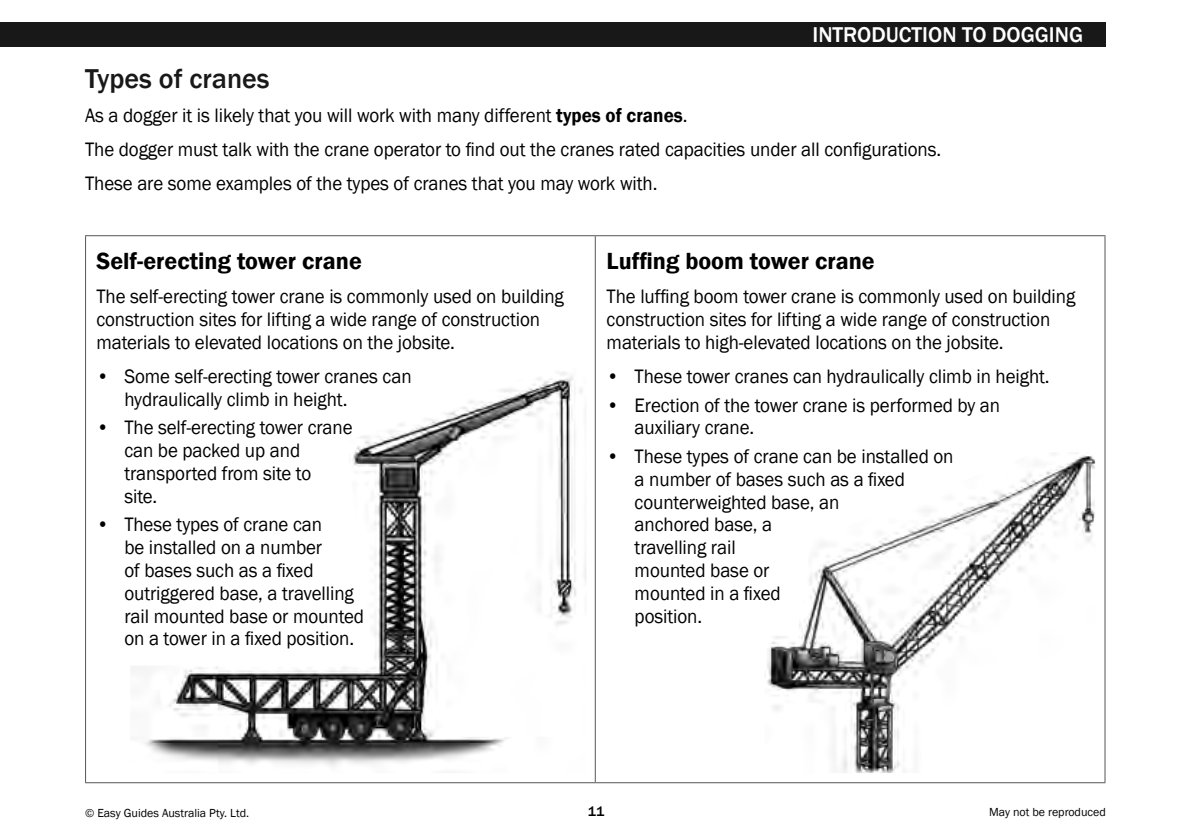
<style>
.page{position:relative;width:1191px;height:840px;background:#fff}
.page>*{position:absolute;margin:0;border:0;box-sizing:border-box;transform-origin:0 0}
.t1{font:500 28px "Franklin Gothic";color:#181818}
.t2{font:600 24px "Franklin Gothic";color:#000}
.t3{font:500 22px "Franklin Gothic";color:#fff}
.t4{font:20px/22.8px "Franklin Gothic";letter-spacing:-.005em;color:#000;scale:.95 1}
.t5{font:500 14px "Franklin Gothic";color:#000}
.t6{font:12px "Franklin Gothic";color:#000}
.s1{font-weight:600}
</style>
<div class="page">
<div style="left:0;top:23px;width:1106px;height:24px;background:#181818"></div>
<hr style="left:595px;top:236px;width:1px;height:545px;background:#555">
<hr style="left:1104px;top:236px;width:1px;height:545px;background:#555">
<hr style="left:85px;top:235px;width:510px;height:1px;background:#555">
<hr style="left:85px;top:236px;width:1px;height:545px;background:#555">
<hr style="left:595px;top:235px;width:510px;height:1px;background:#555">
<hr style="left:85px;top:781px;width:510px;height:1px;background:#555">
<hr style="left:595px;top:781px;width:510px;height:1px;background:#555">
<img style="left:767px;top:453px;width:328px;height:319px">
<img style="left:131px;top:372px;width:455px;height:395px">
<p class="t3" style="left:812px;top:21px;width:272px">INTRODUCTION TO DOGGING</p>
<h1 class="t1" style="left:85px;top:61px;width:186px">Types of cranes</h1>
<p class="t4" style="left:85px;top:98px;width:902px;line-height:34.2px">As a dogger it is likely that you will work with many different <span class="s1">types of cranes</span>.<br>The dogger must talk with the crane operator to find out the cranes rated capacities under all configurations.<br>These are some examples of the types of cranes that you may work with.</p>
<p class="t2" style="left:96px;top:246px;width:267px">Self-erecting tower crane</p>
<p class="t4" style="left:96px;top:285px;width:493px">The self-erecting tower crane is commonly used on building construction sites for lifting a wide range of construction materials to elevated locations on the jobsite.</p>
<p class="t4" style="left:124px;top:365px;width:304px;text-indent:-28px">• Some self-erecting tower cranes can hydraulically climb in height.</p>
<p class="t4" style="left:124px;top:416px;width:242px;text-indent:-28px">• The self-erecting tower crane can be packed up and transported from site to<br>site.</p>
<p class="t4" style="left:124px;top:513px;width:254px;text-indent:-28px">• These types of crane can<br>be installed on a number<br>of bases such as a fixed outriggered base, a travelling rail mounted base or mounted on a tower in a fixed position.</p>
<p class="t2" style="left:606px;top:246px;width:270px">Luffing boom tower crane</p>
<p class="t4" style="left:606px;top:285px;width:495px">The luffing boom tower crane is commonly used on building construction sites for lifting a wide range of construction materials to high-elevated locations on the jobsite.</p>
<p class="t4" style="left:606px;top:365px;width:468px">• These tower cranes can hydraulically climb in height.</p>
<p class="t4" style="left:634px;top:393px;width:386px;text-indent:-28px">• Erection of the tower crane is performed by an auxiliary crane.</p>
<p class="t4" style="left:634px;top:445px;width:337px;text-indent:-28px">• These types of crane can be installed on a number of bases such as a fixed counterweighted base, an<br>anchored base, a<br>travelling rail<br>mounted base or<br>mounted in a fixed<br>position.</p>
<p class="t6" style="left:85px;top:805px;width:166px">© Easy Guides Australia Pty. Ltd.</p>
<p class="t5" style="left:588px;top:802px;width:18px">11</p>
<p class="t6" style="left:989px;top:804px;width:118px">May not be reproduced</p>
</div>
